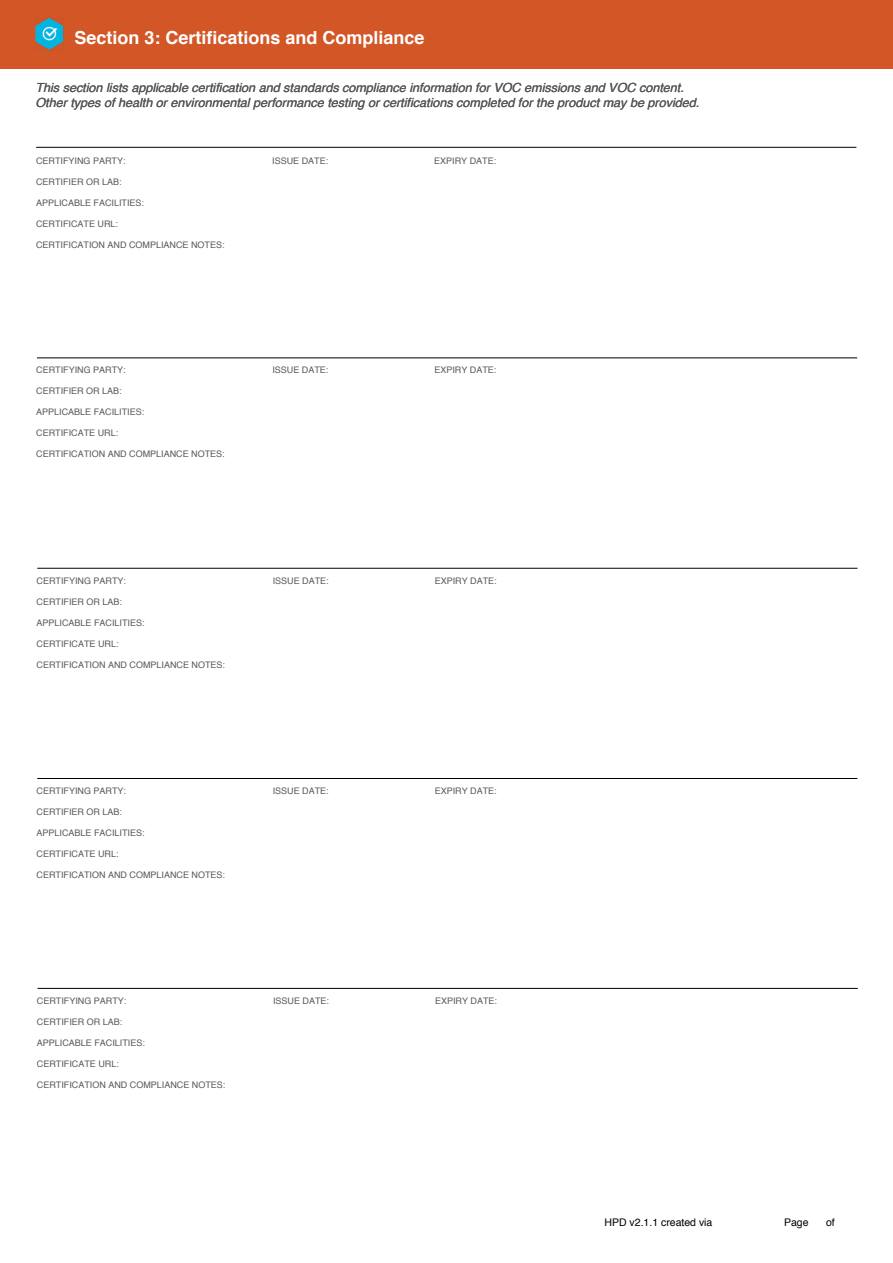
<style>
.page{position:relative;width:893px;height:1263px;background:#fff}
.page>*{position:absolute;margin:0;border:0;box-sizing:border-box;transform-origin:0 0}
.t1{font:700 18px "Helvetica";color:#fff}
.t2{font:italic 12.6px/15.1px "Helvetica";color:#57585a}
.t3{font:10.5px "Helvetica";color:#000}
.t4{font:9px "Helvetica";color:#57585a}
</style>
<div class="page">
<div style="left:0;top:0;width:892px;height:68px;background:#d35627"></div>
<hr style="left:36px;top:147px;width:820px;height:1px;background:#000">
<hr style="left:37px;top:357px;width:820px;height:1px;background:#000">
<hr style="left:37px;top:568px;width:820px;height:1px;background:#000">
<hr style="left:37px;top:778px;width:820px;height:1px;background:#000">
<hr style="left:38px;top:988px;width:820px;height:1px;background:#000">
<h1 class="t1" style="left:74px;top:23px;width:352px">Section 3: Certifications and Compliance</h1>
<p class="t2" style="left:35px;top:80px;width:665px">This section lists applicable certification and standards compliance information for VOC emissions and VOC content.<br>Other types of health or environmental performance testing or certifications completed for the product may be provided.</p>
<p class="t4" style="left:36px;top:154px;width:91px">CERTIFYING PARTY:</p>
<p class="t4" style="left:36px;top:175px;width:87px">CERTIFIER OR LAB:</p>
<p class="t4" style="left:36px;top:196px;width:110px">APPLICABLE FACILITIES:</p>
<p class="t4" style="left:36px;top:217px;width:84px">CERTIFICATE URL:</p>
<p class="t4" style="left:36px;top:238px;width:190px">CERTIFICATION AND COMPLIANCE NOTES:</p>
<p class="t4" style="left:36px;top:363px;width:91px">CERTIFYING PARTY:</p>
<p class="t4" style="left:36px;top:384px;width:87px">CERTIFIER OR LAB:</p>
<p class="t4" style="left:36px;top:405px;width:110px">APPLICABLE FACILITIES:</p>
<p class="t4" style="left:36px;top:426px;width:84px">CERTIFICATE URL:</p>
<p class="t4" style="left:36px;top:447px;width:190px">CERTIFICATION AND COMPLIANCE NOTES:</p>
<p class="t4" style="left:37px;top:574px;width:91px">CERTIFYING PARTY:</p>
<p class="t4" style="left:37px;top:595px;width:87px">CERTIFIER OR LAB:</p>
<p class="t4" style="left:37px;top:616px;width:110px">APPLICABLE FACILITIES:</p>
<p class="t4" style="left:37px;top:637px;width:84px">CERTIFICATE URL:</p>
<p class="t4" style="left:37px;top:658px;width:190px">CERTIFICATION AND COMPLIANCE NOTES:</p>
<p class="t4" style="left:37px;top:784px;width:91px">CERTIFYING PARTY:</p>
<p class="t4" style="left:37px;top:805px;width:87px">CERTIFIER OR LAB:</p>
<p class="t4" style="left:37px;top:826px;width:110px">APPLICABLE FACILITIES:</p>
<p class="t4" style="left:37px;top:847px;width:84px">CERTIFICATE URL:</p>
<p class="t4" style="left:37px;top:868px;width:190px">CERTIFICATION AND COMPLIANCE NOTES:</p>
<p class="t4" style="left:37px;top:994px;width:91px">CERTIFYING PARTY:</p>
<p class="t4" style="left:37px;top:1015px;width:87px">CERTIFIER OR LAB:</p>
<p class="t4" style="left:37px;top:1036px;width:110px">APPLICABLE FACILITIES:</p>
<p class="t4" style="left:37px;top:1057px;width:84px">CERTIFICATE URL:</p>
<p class="t4" style="left:37px;top:1078px;width:190px">CERTIFICATION AND COMPLIANCE NOTES:</p>
<p class="t4" style="left:272px;top:154px;width:58px">ISSUE DATE:</p>
<p class="t4" style="left:434px;top:154px;width:64px">EXPIRY DATE:</p>
<p class="t4" style="left:272px;top:363px;width:58px">ISSUE DATE:</p>
<p class="t4" style="left:434px;top:363px;width:64px">EXPIRY DATE:</p>
<p class="t4" style="left:273px;top:574px;width:58px">ISSUE DATE:</p>
<p class="t4" style="left:435px;top:574px;width:64px">EXPIRY DATE:</p>
<p class="t4" style="left:273px;top:784px;width:58px">ISSUE DATE:</p>
<p class="t4" style="left:435px;top:784px;width:64px">EXPIRY DATE:</p>
<p class="t4" style="left:273px;top:994px;width:58px">ISSUE DATE:</p>
<p class="t4" style="left:435px;top:994px;width:64px">EXPIRY DATE:</p>
<p class="t3" style="left:604px;top:1214px;width:109px">HPD v2.1.1 created via</p>
<p class="t3" style="left:784px;top:1214px;width:26px">Page</p>
<p class="t3" style="left:826px;top:1214px;width:10px">of</p>
</div>
